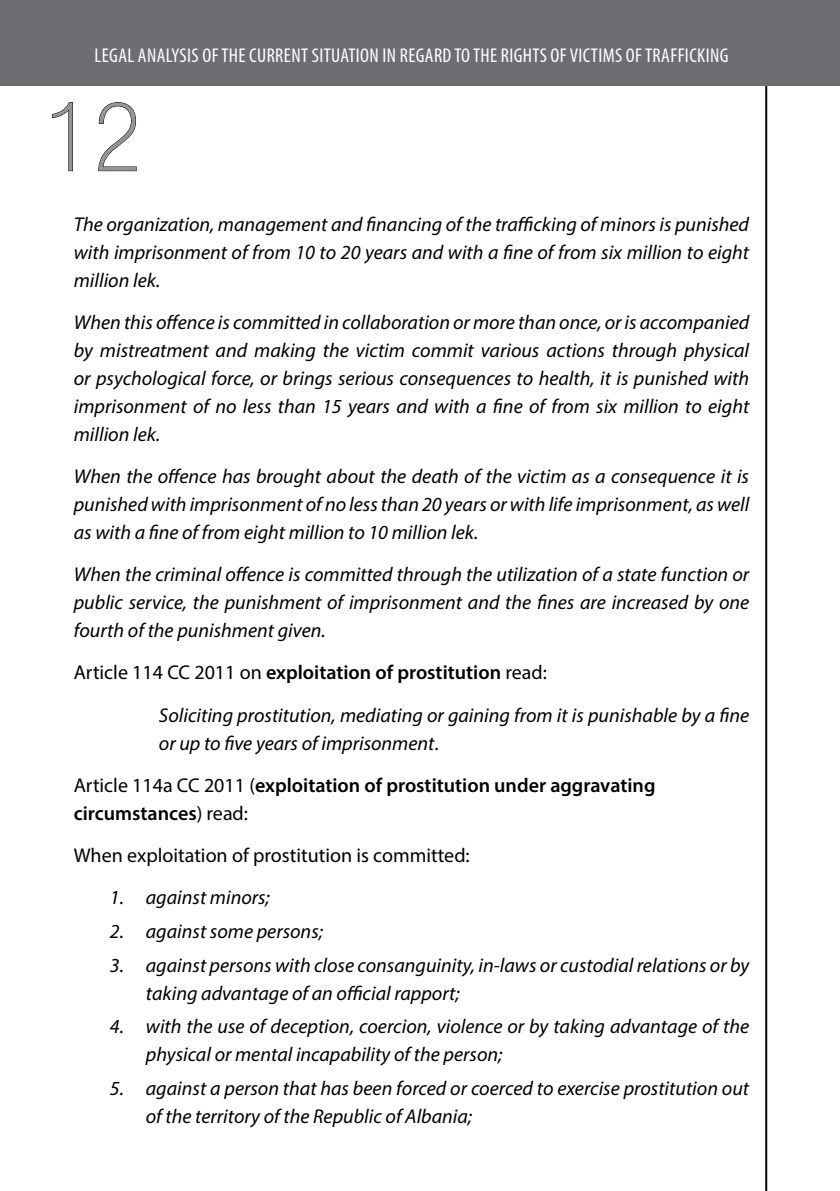
<style>
.page{position:relative;width:840px;height:1191px;background:#fff}
.page>*{position:absolute;margin:0;border:0;box-sizing:border-box;transform-origin:0 0}
.t1{font:100 condensed 96px "Helvetica Neue LT Std";color:#939598}
.t2{font:italic 20px/28px "Myriad Pro";color:#000;text-align:justify}
.t3{font:600 20px/42.2px "Myriad Pro";color:#000}
.t4{font:condensed 20px "Myriad Pro";letter-spacing:.02em;color:#fff}
.t5{font:20px/42.2px "Myriad Pro";color:#000}
.s1{font-style:normal}
.s2{font-weight:600;font-style:normal}
.s3{font-weight:400;font-style:italic}
.s4{font-weight:400}
.s5{font-weight:600}
</style>
<div class="page">
<hr style="left:764px;top:0;width:2px;height:1191px;background:#000">
<svg style="left:52px;top:102px;width:21px;height:70px"></svg>
<svg style="left:98px;top:102px;width:39px;height:70px"></svg>
<div style="left:0;top:0;width:839px;height:85px;background:#6d6e71"></div>
<p class="t4" style="left:94px;top:44px;width:635px">LEGAL ANALYSIS OF THE CURRENT SITUATION IN REGARD TO THE RIGHTS OF VICTIMS OF TRAFFICKING</p>
<h1 class="t1" style="left:45px;top:83px;width:97px">12</h1>
<p class="t2" style="left:74px;top:209px;width:676px">The organization, management and financing of the trafficking of minors is punished with imprisonment of from 10 to 20 years and with a fine of from six million to eight million lek.</p>
<p class="t2" style="left:74px;top:308px;width:676px">When this offence is committed in collaboration or more than once, or is accompanied by mistreatment and making the victim commit various actions through physical or psychological force, or brings serious consequences to health, it is punished with imprisonment of no less than 15 years and with a fine of from six million to eight million lek.</p>
<p class="t2" style="left:74px;top:462px;width:676px">When the offence has brought about the death of the victim as a consequence it is punished with imprisonment of no less than 20 years or with life imprisonment, as well as with a fine of from eight million to 10 million lek.</p>
<p class="t2" style="left:74px;top:560px;width:676px">When the criminal offence is committed through the utilization of a state function or public service, the punishment of imprisonment and the fines are increased by one fourth of the punishment given.</p>
<p class="t2" style="left:159px;top:651px;width:591px;line-height:42.2px;text-indent:-85px"><span class="s1">Article 114 CC 2011 on</span> <span class="s2">exploitation of prostitution</span> <span class="s1">read:<br></span>Soliciting prostitution, mediating or gaining from it is punishable by a fine</p>
<p class="t3" style="left:74px;top:721px;width:583px;text-indent:85px"><span class="s3">or up to five years of imprisonment</span><span class="s4">.<br>Article 114a CC 2011 (</span>exploitation of prostitution under aggravating</p>
<p class="t5" style="left:74px;top:791px;width:397px"><span class="s5">circumstances</span>) read:<br>When exploitation of prostitution is committed:</p>
<p class="t2" style="left:110px;top:883px;width:161px">1. against minors;</p>
<p class="t2" style="left:110px;top:917px;width:214px">2. against some persons;</p>
<p class="t2" style="left:146px;top:950px;width:604px;text-indent:-36px">3. against persons with close consanguinity, in-laws or custodial relations or by taking advantage of an official rapport;</p>
<p class="t2" style="left:146px;top:1012px;width:604px;text-indent:-36px">4. with the use of deception, coercion, violence or by taking advantage of the physical or mental incapability of the person;</p>
<p class="t2" style="left:146px;top:1073px;width:604px;text-indent:-36px">5. against a person that has been forced or coerced to exercise prostitution out of the territory of the Republic of Albania;</p>
</div>
